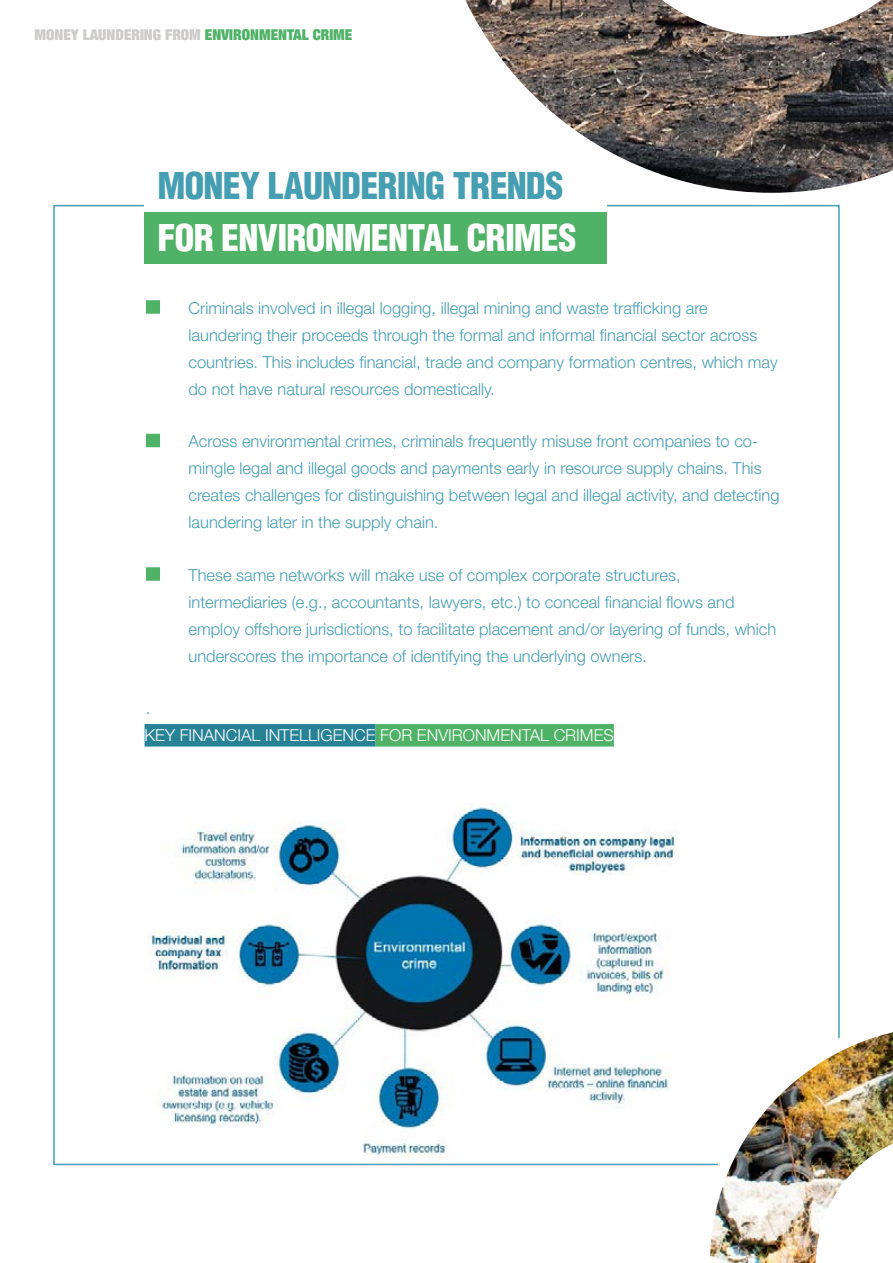
<style>
.page{position:relative;width:893px;height:1263px;background:#fff}
.page>*{position:absolute;margin:0;border:0;box-sizing:border-box;transform-origin:0 0}
.t1{font:900 condensed 36px "Helvetica LT Std";letter-spacing:-.025em;color:#fff}
.t2{font:900 condensed 36px "Helvetica LT Std";letter-spacing:-.025em;color:#469eb2}
.t3{font:300 16.5px/27px "Helvetica Neue LT Std";color:#469eb2}
.t4{font:300 16.5px "Helvetica Neue LT Std";color:#fff}
.t5{font:900 condensed 15px "Helvetica Neue LT Std";color:#cdcccb}
.s1{color:#4fb267}
.s2{color:#fff}
</style>
<div class="page">
<img style="left:148px;top:803px;width:529px;height:354px">
<div style="left:146px;top:300px;width:14px;height:14px;background:#4fb267"></div>
<div style="left:146px;top:434px;width:14px;height:13px;background:#4fb267"></div>
<div style="left:146px;top:567px;width:14px;height:14px;background:#4fb267"></div>
<div style="left:145px;top:212px;width:462px;height:51px;background:#4fb267"></div>
<div style="left:145px;top:724px;width:231px;height:22px;background:#278296"></div>
<div style="left:376px;top:724px;width:238px;height:22px;background:#4fb267"></div>
<img style="left:691px;top:1007px;width:202px;height:256px">
<svg style="left:465px;top:0;width:428px;height:209px"></svg>
<p class="t5" style="left:34px;top:25px;width:319px">MONEY LAUNDERING FROM <span class="s1">ENVIRONMENTAL CRIME</span></p>
<h1 class="t2" style="left:157px;top:163px;width:408px">MONEY LAUNDERING TRENDS</h1>
<h1 class="t1" style="left:157px;top:215px;width:421px">FOR ENVIRONMENTAL CRIMES</h1>
<p class="t3" style="left:146px;top:694px;width:6px">.</p>
<p class="t3" style="left:189px;top:294px;width:591px">Criminals involved in illegal logging, illegal mining and waste trafficking are laundering their proceeds through the formal and informal financial sector across countries. This includes financial, trade and company formation centres, which may do not have natural resources domestically.</p>
<p class="t3" style="left:189px;top:427px;width:593px">Across environmental crimes, criminals frequently misuse front companies to co&shy;mingle legal and illegal goods and payments early in resource supply chains. This creates challenges for distinguishing between legal and illegal activity, and detecting laundering later in the supply chain.</p>
<p class="t3" style="left:189px;top:561px;width:589px">These same networks will make use of complex corporate structures, intermediaries (e.g., accountants, lawyers, etc.) to conceal financial flows and employ offshore jurisdictions, to facilitate placement and/or layering of funds, which underscores the importance of identifying the underlying owners.<span class="s2">ners.</span></p>
<p class="t4" style="left:145px;top:725px;width:471px">KEY FINANCIAL INTELLIGENCE FOR ENVIRONMENTAL CRIMES</p>
</div>
